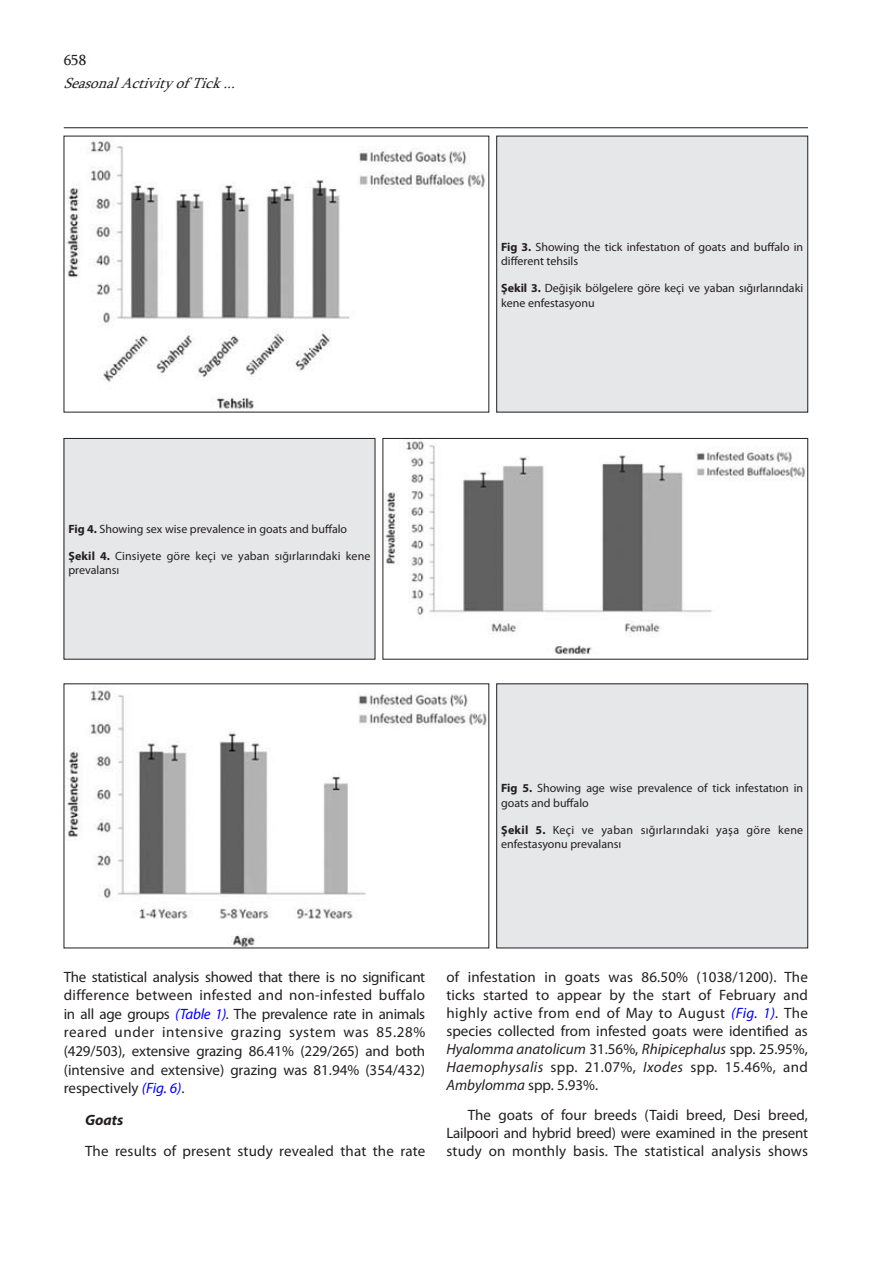
<style>
.page{position:relative;width:893px;height:1263px;background:#fff}
.page>*{position:absolute;margin:0;border:0;box-sizing:border-box;transform-origin:0 0}
.METIN{font:15px/18px "Myriad Pro";letter-spacing:.005em;color:#231f20;text-align:justify}
.UST_BILGI_SOL{font:italic 15px "Sylfaen";color:#231f20}
.METIN-2{font:italic 700 15px "Myriad Pro";color:#231f20}
.sol_numara{font:15px "Sylfaen";color:#231f20}
.METIN-3{font:12px/14.4px "Myriad Pro";color:#231f20}
.METIN-4{font:12px/14.4px "Myriad Pro";letter-spacing:.025em;color:#231f20}
.s1{font-weight:700}
.s2{font-style:italic;color:#0000ef}
.s3{font-style:italic}
</style>
<div class="page">
<hr style="left:64px;top:127px;width:744px;height:1px;background:#231f20">
<img style="left:66px;top:140px;width:419px;height:270px">
<div style="left:497px;top:136px;width:311px;height:276px;background:#e6e7e9"></div>
<div style="left:496px;top:136px;width:312px;height:276px;border:1px solid #231f20"></div>
<img style="left:385px;top:441px;width:421px;height:214px">
<div style="left:383px;top:438px;width:425px;height:221px;border:1px solid #231f20"></div>
<div style="left:64px;top:438px;width:311px;height:221px;background:#e6e7e9"></div>
<img style="left:66px;top:690px;width:421px;height:256px">
<div style="left:497px;top:684px;width:311px;height:264px;background:#e6e7e9"></div>
<div style="left:496px;top:684px;width:312px;height:264px;border:1px solid #231f20"></div>
<p class="sol_numara" style="left:64px;top:50px;width:24px">658</p>
<p class="UST_BILGI_SOL" style="left:64px;top:73px;width:180px">SeasonalActivityofTick...</p>
<p class="METIN-3" style="left:501px;top:239px;width:304px"><span class="s1">Fig 3.</span> Showing the tick infestatıon of goats and buffalo in different tehsils</p>
<p class="METIN-3" style="left:501px;top:281px;width:304px"><span class="s1">Şekil 3.</span> Değişik bölgelere göre keçi ve yaban sığırlarındaki kene enfestasyonu</p>
<p class="METIN-3" style="left:68px;top:521px;width:280px"><span class="s1">Fig 4.</span> Showing sex wise prevalence in goats and buffalo</p>
<p class="METIN-3" style="left:68px;top:548px;width:304px"><span class="s1">Şekil 4.</span> Cinsiyete göre keçi ve yaban sığırlarındaki kene prevalansı</p>
<p class="METIN-3" style="left:501px;top:781px;width:304px"><span class="s1">Fig 5.</span> Showing age wise prevalence of tick infestatıon in goats and buffalo</p>
<p class="METIN-4" style="left:501px;top:822px;width:304px"><span class="s1">Şekil 5.</span> Keçi ve yaban sığırlarındaki yaşa göre kene enfestasyonu prevalansı</p>
<p class="METIN" style="left:64px;top:967px;width:363px;line-height:18.6px">The statistical analysis showed that there is no significant difference between infested and non-infested buffalo in all age groups <span class="s2">(Table 1)</span><span class="s3">.</span> The prevalence rate in animals reared under intensive grazing system was 85.28% (429/503), extensive grazing 86.41% (229/265) and both (intensive and extensive) grazing was 81.94% (354/432) respectively <span class="s2">(Fig. 6)</span>.</p>
<p class="METIN-2" style="left:85px;top:1110px;width:40px">Goats</p>
<p class="METIN" style="left:85px;top:1142px;width:342px">The results of present study revealed that the rate</p>
<p class="METIN" style="left:446px;top:967px;width:363px">of infestation in goats was 86.50% (1038/1200). The ticks started to appear by the start of February and highly active from end of May to August <span class="s2">(Fig. 1)</span><span class="s3">.</span> The species collected from infested goats were identified as <span class="s3">Hyalomma anatolicum</span> 31.56%, <span class="s3">Rhipicephalus</span> spp. 25.95%, <span class="s3">Haemophysalis</span> spp. 21.07%, <span class="s3">Ixodes</span> spp. 15.46%, and <span class="s3">Ambylomma</span> spp. 5.93%.</p>
<p class="METIN" style="left:446px;top:1106px;width:363px;text-indent:21px">The goats of four breeds (Taidi breed, Desi breed, Lailpoori and hybrid breed) were examined in the present study on monthly basis. The statistical analysis shows</p>
</div>
